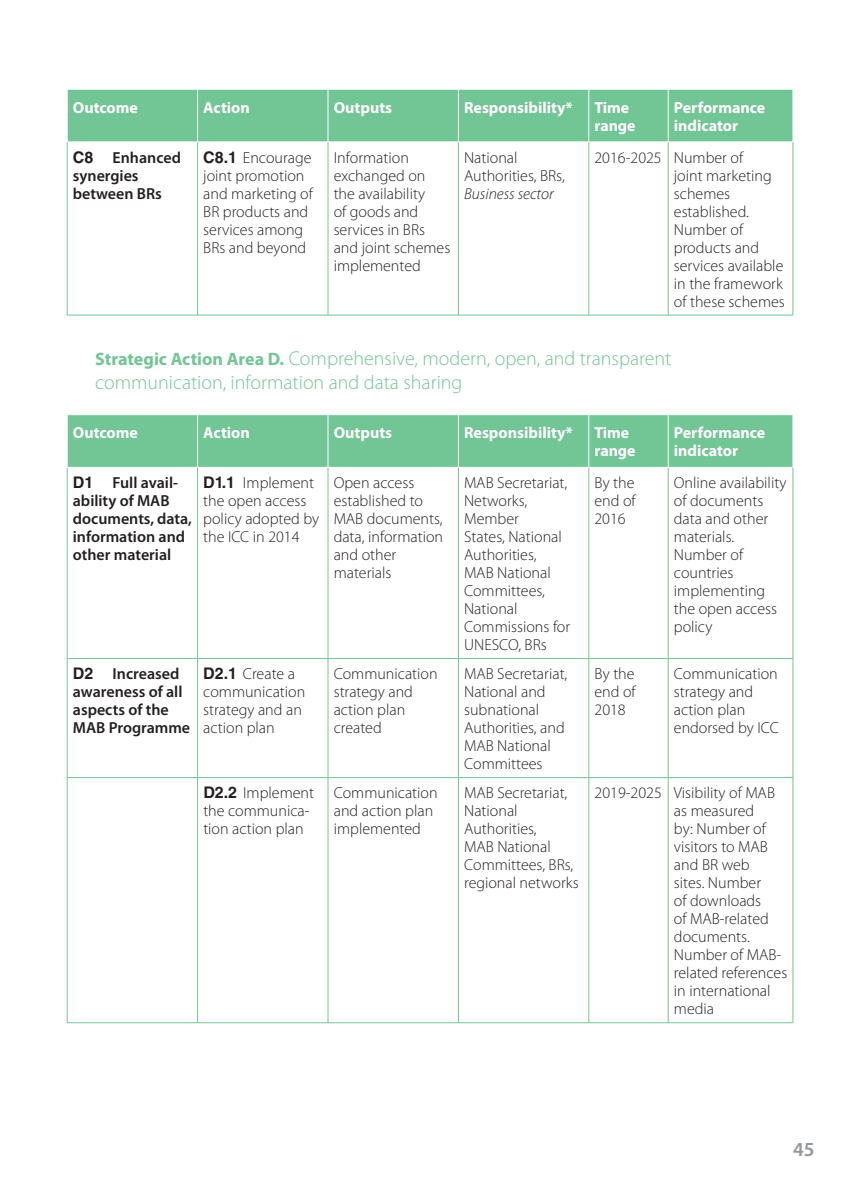
<style>
.page{position:relative;width:859px;height:1203px;background:#fff}
.page>*{position:absolute;margin:0;border:0;box-sizing:border-box;transform-origin:0 0}
.t1{font:300 20px/24px "Myriad Pro";color:#72c594}
.t2{font:600 20px "Myriad Pro";color:#939598}
.t3{font:300 16px/18px "Myriad Pro";color:#231f20}
.t4{font:600 16px/18px "Myriad Pro";color:#231f20}
.t5{font:700 16px/18px "Myriad Pro";color:#fff}
.t6{font:italic 300 16px "Myriad Pro";color:#231f20}
.s1{font-family:"Helvetica LT Std";font-weight:700}
.s2{font-weight:700;font-size:18px}
</style>
<div class="page">
<div style="left:68px;top:90px;width:725px;height:52px;background:#72c594"></div>
<hr style="left:197px;top:89px;width:1px;height:53px;background:#fff">
<hr style="left:328px;top:89px;width:1px;height:53px;background:#fff">
<hr style="left:458px;top:89px;width:1px;height:53px;background:#fff">
<hr style="left:588px;top:89px;width:1px;height:53px;background:#fff">
<hr style="left:668px;top:89px;width:1px;height:53px;background:#fff">
<hr style="left:67px;top:142px;width:1px;height:173px;background:#72c594">
<hr style="left:67px;top:315px;width:131px;height:1px;background:#72c594">
<hr style="left:197px;top:142px;width:1px;height:173px;background:#72c594">
<hr style="left:198px;top:315px;width:130px;height:1px;background:#72c594">
<hr style="left:328px;top:142px;width:1px;height:173px;background:#72c594">
<hr style="left:328px;top:315px;width:130px;height:1px;background:#72c594">
<hr style="left:458px;top:142px;width:1px;height:173px;background:#72c594">
<hr style="left:458px;top:315px;width:131px;height:1px;background:#72c594">
<hr style="left:588px;top:142px;width:1px;height:173px;background:#72c594">
<hr style="left:589px;top:315px;width:79px;height:1px;background:#72c594">
<hr style="left:668px;top:142px;width:1px;height:173px;background:#72c594">
<hr style="left:793px;top:142px;width:1px;height:173px;background:#72c594">
<hr style="left:668px;top:315px;width:125px;height:1px;background:#72c594">
<div style="left:68px;top:415px;width:725px;height:52px;background:#72c594"></div>
<hr style="left:197px;top:415px;width:1px;height:52px;background:#fff">
<hr style="left:328px;top:415px;width:1px;height:52px;background:#fff">
<hr style="left:458px;top:415px;width:1px;height:52px;background:#fff">
<hr style="left:588px;top:415px;width:1px;height:52px;background:#fff">
<hr style="left:668px;top:415px;width:1px;height:52px;background:#fff">
<hr style="left:197px;top:467px;width:1px;height:191px;background:#72c594">
<hr style="left:328px;top:467px;width:1px;height:191px;background:#72c594">
<hr style="left:458px;top:467px;width:1px;height:191px;background:#72c594">
<hr style="left:588px;top:467px;width:1px;height:191px;background:#72c594">
<hr style="left:668px;top:467px;width:1px;height:191px;background:#72c594">
<hr style="left:67px;top:658px;width:131px;height:1px;background:#72c594">
<hr style="left:198px;top:658px;width:130px;height:1px;background:#72c594">
<hr style="left:197px;top:658px;width:1px;height:119px;background:#72c594">
<hr style="left:328px;top:658px;width:130px;height:1px;background:#72c594">
<hr style="left:328px;top:658px;width:1px;height:119px;background:#72c594">
<hr style="left:458px;top:658px;width:131px;height:1px;background:#72c594">
<hr style="left:458px;top:658px;width:1px;height:119px;background:#72c594">
<hr style="left:589px;top:658px;width:79px;height:1px;background:#72c594">
<hr style="left:588px;top:658px;width:1px;height:119px;background:#72c594">
<hr style="left:668px;top:658px;width:125px;height:1px;background:#72c594">
<hr style="left:668px;top:658px;width:1px;height:119px;background:#72c594">
<hr style="left:67px;top:777px;width:131px;height:1px;background:#72c594">
<hr style="left:198px;top:777px;width:130px;height:1px;background:#72c594">
<hr style="left:197px;top:777px;width:1px;height:245px;background:#72c594">
<hr style="left:328px;top:777px;width:130px;height:1px;background:#72c594">
<hr style="left:328px;top:777px;width:1px;height:245px;background:#72c594">
<hr style="left:458px;top:777px;width:131px;height:1px;background:#72c594">
<hr style="left:458px;top:777px;width:1px;height:245px;background:#72c594">
<hr style="left:589px;top:777px;width:79px;height:1px;background:#72c594">
<hr style="left:588px;top:777px;width:1px;height:245px;background:#72c594">
<hr style="left:668px;top:777px;width:125px;height:1px;background:#72c594">
<hr style="left:668px;top:777px;width:1px;height:245px;background:#72c594">
<hr style="left:67px;top:1022px;width:131px;height:1px;background:#72c594">
<hr style="left:198px;top:1022px;width:130px;height:1px;background:#72c594">
<hr style="left:328px;top:1022px;width:130px;height:1px;background:#72c594">
<hr style="left:458px;top:1022px;width:131px;height:1px;background:#72c594">
<hr style="left:589px;top:1022px;width:79px;height:1px;background:#72c594">
<hr style="left:668px;top:1022px;width:125px;height:1px;background:#72c594">
<hr style="left:67px;top:467px;width:1px;height:191px;background:#72c594">
<hr style="left:793px;top:467px;width:1px;height:191px;background:#72c594">
<hr style="left:67px;top:658px;width:1px;height:119px;background:#72c594">
<hr style="left:793px;top:658px;width:1px;height:119px;background:#72c594">
<hr style="left:67px;top:777px;width:1px;height:245px;background:#72c594">
<hr style="left:793px;top:777px;width:1px;height:245px;background:#72c594">
<p class="t5" style="left:73px;top:98px;width:67px">Outcome</p>
<p class="t5" style="left:203px;top:98px;width:48px">Action</p>
<p class="t5" style="left:334px;top:98px;width:60px">Outputs</p>
<p class="t5" style="left:464px;top:98px;width:110px">Responsibility*</p>
<p class="t5" style="left:594px;top:98px;width:43px">Time range</p>
<p class="t5" style="left:674px;top:98px;width:93px">Performance indicator</p>
<p class="t4" style="left:73px;top:148px;width:110px"><span class="s1">C8</span> Enhanced synergies between BRs</p>
<p class="t3" style="left:203px;top:148px;width:111px"><span class="s1">C8.1</span> Encourage joint promotion and marketing of<br>BR products and services among<br>BRs and beyond</p>
<p class="t3" style="left:334px;top:148px;width:118px">Information exchanged on the availability<br>of goods and services in BRs and joint schemes implemented</p>
<p class="t3" style="left:464px;top:148px;width:102px">National<br>Authorities, BRs,</p>
<p class="t3" style="left:674px;top:148px;width:112px;text-indent:-79px">2016-2025 Number of<br>joint marketing schemes established.<br>Number of products and services available in the framework of these schemes</p>
<p class="t6" style="left:464px;top:184px;width:91px">Business sector</p>
<p class="t1" style="left:95px;top:346px;width:578px"><span class="s2">Strategic Action Area D.</span> Comprehensive, modern, open, and transparent communication, information and data sharing</p>
<p class="t5" style="left:73px;top:423px;width:67px">Outcome</p>
<p class="t5" style="left:203px;top:423px;width:48px">Action</p>
<p class="t5" style="left:334px;top:423px;width:60px">Outputs</p>
<p class="t5" style="left:464px;top:423px;width:110px">Responsibility*</p>
<p class="t5" style="left:594px;top:423px;width:43px">Time range</p>
<p class="t5" style="left:674px;top:423px;width:93px">Performance indicator</p>
<p class="t4" style="left:73px;top:473px;width:121px"><span class="s1">D1</span> Full avail&shy;ability of MAB documents, data, information and other material</p>
<p class="t3" style="left:203px;top:473px;width:117px"><span class="s1">D1.1</span> Implement the open access policy adopted by the ICC in 2014</p>
<p class="t3" style="left:334px;top:473px;width:111px">Open access established to<br>MAB documents, data, information and other materials</p>
<p class="t3" style="left:464px;top:473px;width:108px">MAB Secretariat,<br>Networks,<br>Member<br>States, National<br>Authorities,<br>MAB National<br>Committees,<br>National<br>Commissions for<br>UNESCO, BRs</p>
<p class="t3" style="left:594px;top:473px;width:43px;text-align:justify">By the end of 2016</p>
<p class="t3" style="left:674px;top:473px;width:114px">Online availability of documents data and other materials.<br>Number of countries implementing the open access policy</p>
<p class="t4" style="left:73px;top:664px;width:119px"><span class="s1">D2</span> Increased awareness of all aspects of the<br>MAB Programme</p>
<p class="t3" style="left:203px;top:664px;width:104px"><span class="s1">D2.1</span> Create a communication strategy and an action plan</p>
<p class="t3" style="left:334px;top:664px;width:105px">Communication strategy and action plan created</p>
<p class="t3" style="left:464px;top:664px;width:105px">MAB Secretariat,<br>National and subnational<br>Authorities, and<br>MAB National<br>Committees</p>
<p class="t3" style="left:594px;top:664px;width:43px;text-align:justify">By the end of 2018</p>
<p class="t3" style="left:674px;top:664px;width:106px">Communication strategy and action plan endorsed by ICC</p>
<p class="t3" style="left:203px;top:783px;width:112px"><span class="s1">D2.2</span> Implement the communica&shy;tion action plan</p>
<p class="t3" style="left:334px;top:783px;width:105px">Communication and action plan implemented</p>
<p class="t3" style="left:464px;top:783px;width:116px">MAB Secretariat,<br>National<br>Authorities,<br>MAB National<br>Committees, BRs, regional networks</p>
<p class="t3" style="left:674px;top:783px;width:115px;text-indent:-79px">2019-2025 Visibility of MAB as measured<br>by: Number of visitors to MAB and BR web<br>sites. Number<br>of downloads<br>of MAB-related documents.<br>Number of MAB&shy;related references in international media</p>
<p class="t2" style="left:793px;top:1136px;width:23px">45</p>
</div>
